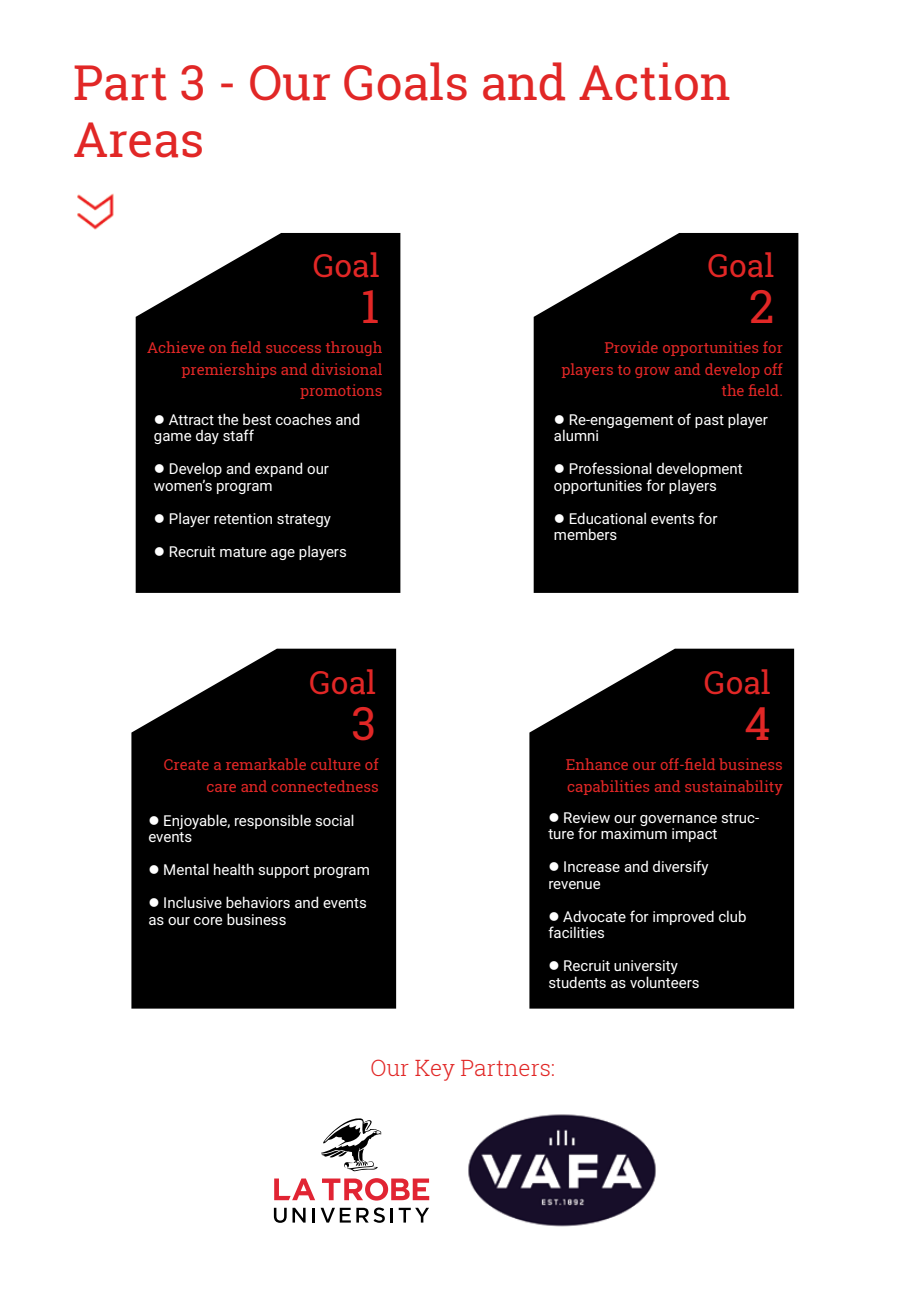
<style>
.page{position:relative;width:919px;height:1289px;background:#fff}
.page>*{position:absolute;margin:0;border:0;box-sizing:border-box;transform-origin:0 0}
.t1{font:48px/57.6px "Roboto Slab";color:#e12726}
.t2{font:45.45px "Roboto Slab";color:#e12726}
.t3{font:31.65px "Roboto Slab";color:#e12726}
.t4{font:300 22.5px "Roboto Slab";color:#e12726}
.t5{font:15px/16.5px "Roboto";color:#fff}
.t6{font:15px/21.5px "Roboto Slab";color:#e12726;text-align:right}
</style>
<div class="page">
<img style="left:77px;top:193px;width:37px;height:37px">
<div style="left:136px;top:233px;width:264px;height:360px;background:#000"></div>
<svg style="left:533px;top:233px;width:265px;height:360px;background:#101010"></svg>
<svg style="left:131px;top:648px;width:265px;height:360px;background:#111"></svg>
<svg style="left:529px;top:648px;width:265px;height:360px;background:#111"></svg>
<svg style="left:274px;top:1178px;width:41px;height:22px"></svg>
<svg style="left:322px;top:1178px;width:107px;height:22px"></svg>
<svg style="left:274px;top:1207px;width:12px;height:15px"></svg>
<svg style="left:292px;top:1207px;width:13px;height:15px"></svg>
<hr style="left:312px;top:1207px;width:3px;height:15px;background:#000">
<svg style="left:320px;top:1207px;width:65px;height:15px"></svg>
<hr style="left:390px;top:1207px;width:3px;height:15px;background:#000">
<svg style="left:398px;top:1207px;width:31px;height:15px"></svg>
<svg style="left:321px;top:1118px;width:60px;height:53px"></svg>
<img style="left:468px;top:1114px;width:188px;height:113px">
<h1 class="t1" style="left:73px;top:53px;width:659px">Part 3 - Our Goals and Action<br>Areas</h1>
<h3 class="t3" style="left:313px;top:244px;width:68px">Goal</h3>
<h2 class="t2" style="left:361px;top:275px;width:20px">1</h2>
<p class="t6" style="left:147px;top:337px;width:237px">Achieve on field success through premierships and divisional promotions</p>
<p class="t5" style="left:154px;top:411px;width:208px">● Attract the best coaches and game day staff</p>
<p class="t5" style="left:154px;top:460px;width:176px">● Develop and expand our women’s program</p>
<p class="t5" style="left:154px;top:510px;width:178px">● Player retention strategy</p>
<p class="t5" style="left:154px;top:543px;width:194px">● Recruit mature age players</p>
<h3 class="t3" style="left:309px;top:661px;width:68px">Goal</h3>
<h2 class="t2" style="left:351px;top:692px;width:26px">3</h2>
<p class="t6" style="left:164px;top:754px;width:216px">Create a remarkable culture of care and connectedness</p>
<p class="t5" style="left:148px;top:811px;width:208px">● Enjoyable, responsible social events</p>
<p class="t5" style="left:148px;top:861px;width:223px">● Mental health support program</p>
<p class="t5" style="left:148px;top:894px;width:220px">● Inclusive behaviors and events as our core business</p>
<h3 class="t3" style="left:707px;top:244px;width:68px">Goal</h3>
<h2 class="t2" style="left:749px;top:275px;width:27px">2</h2>
<p class="t6" style="left:561px;top:337px;width:223px">Provide opportunities for players to grow and develop off the field.</p>
<p class="t5" style="left:554px;top:411px;width:215px">● Re-engagement of past player alumni</p>
<p class="t5" style="left:554px;top:460px;width:190px">● Professional development opportunities for players</p>
<p class="t5" style="left:554px;top:510px;width:165px">● Educational events for members</p>
<h3 class="t3" style="left:704px;top:661px;width:68px">Goal</h3>
<h2 class="t2" style="left:744px;top:692px;width:28px">4</h2>
<p class="t6" style="left:566px;top:754px;width:218px;text-align:left">Enhance our off-field business capabilities and sustainability</p>
<p class="t5" style="left:548px;top:808px;width:212px">● Review our governance struc&shy;ture for maximum impact</p>
<p class="t5" style="left:548px;top:858px;width:162px">● Increase and diversify revenue</p>
<p class="t5" style="left:548px;top:907px;width:200px">● Advocate for improved club facilities</p>
<p class="t5" style="left:548px;top:957px;width:153px">● Recruit university students as volunteers</p>
<h3 class="t4" style="left:370px;top:1052px;width:186px">Our Key Partners:</h3>
</div>
